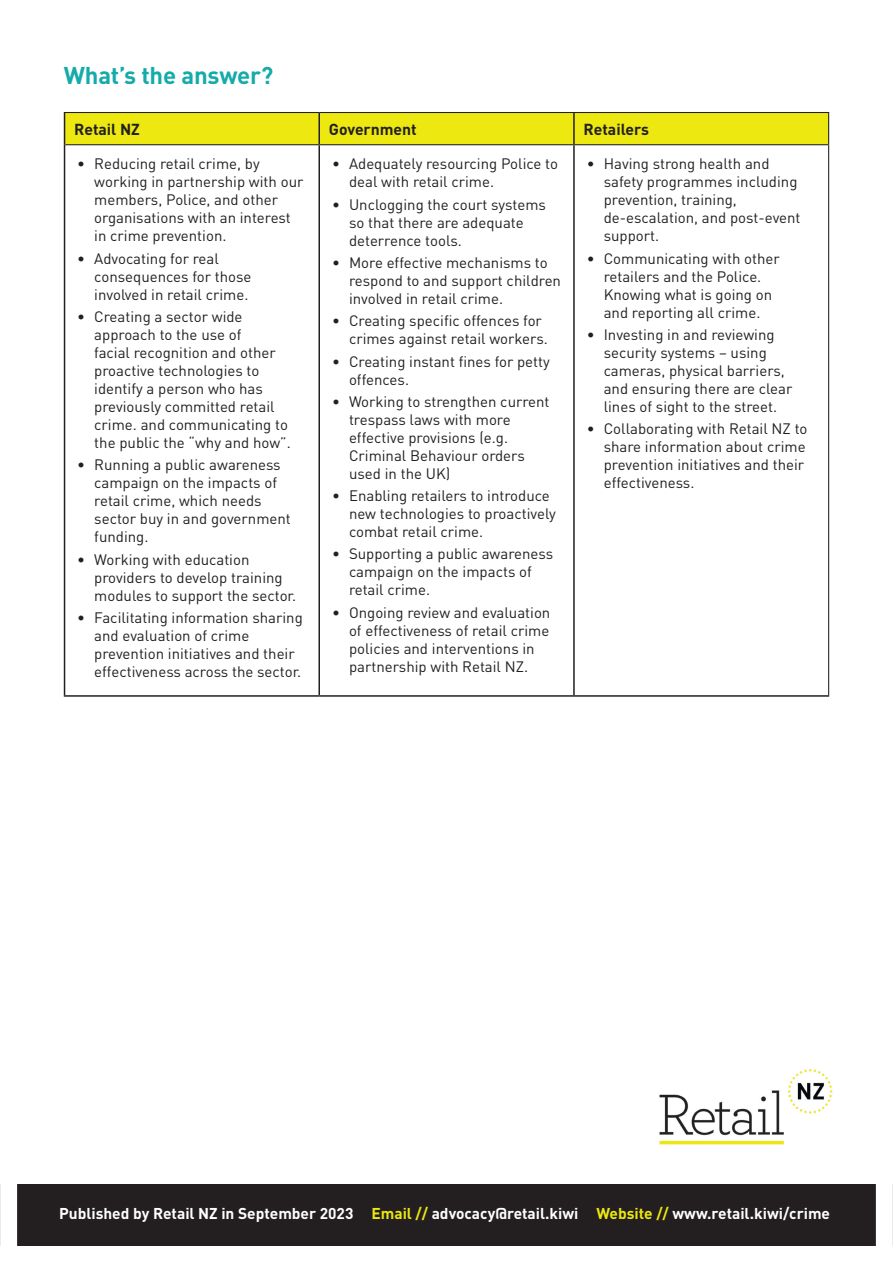
<style>
.page{position:relative;width:893px;height:1263px;background:#fff}
.page>*{position:absolute;margin:0;border:0;box-sizing:border-box;transform-origin:0 0}
.t1{font:700 24px "DIN";letter-spacing:-.01em;color:#15abaa}
.t2{font:700 15.75px "DIN";color:#231f20}
.t3{font:700 15.45px "DIN";color:#fff}
.t4{font:15px/18px "DIN";color:#231f20}
.s1{color:#ece810}
</style>
<div class="page">
<div style="left:65px;top:113px;width:763px;height:31px;background:#ece810"></div>
<hr style="left:64px;top:113px;width:1px;height:32px;background:#231f20">
<hr style="left:318px;top:113px;width:2px;height:31px;background:#231f20">
<hr style="left:573px;top:113px;width:2px;height:31px;background:#231f20">
<hr style="left:64px;top:145px;width:1px;height:550px;background:#231f20">
<hr style="left:318px;top:145px;width:2px;height:550px;background:#231f20">
<hr style="left:573px;top:145px;width:2px;height:550px;background:#231f20">
<hr style="left:64px;top:695px;width:255px;height:2px;background:#231f20">
<hr style="left:319px;top:695px;width:255px;height:2px;background:#231f20">
<hr style="left:574px;top:695px;width:255px;height:2px;background:#231f20">
<hr style="left:828px;top:145px;width:1px;height:550px;background:#231f20">
<hr style="left:64px;top:112px;width:255px;height:1px;background:#231f20">
<hr style="left:319px;top:112px;width:255px;height:1px;background:#231f20">
<hr style="left:574px;top:112px;width:255px;height:1px;background:#231f20">
<hr style="left:828px;top:113px;width:1px;height:31px;background:#231f20">
<hr style="left:65px;top:144px;width:254px;height:1px;background:#231f20">
<hr style="left:319px;top:144px;width:255px;height:1px;background:#231f20">
<hr style="left:574px;top:144px;width:255px;height:1px;background:#231f20">
<div style="left:0;top:1184px;width:893px;height:61px;background:#231f20"></div>
<img style="left:659px;top:1069px;width:174px;height:76px">
<p class="t1" style="left:64px;top:59px;width:211px">What’s the answer?</p>
<p class="t2" style="left:74px;top:119px;width:67px">Retail NZ</p>
<p class="t2" style="left:329px;top:119px;width:90px">Government</p>
<p class="t2" style="left:583px;top:119px;width:67px">Retailers</p>
<p class="t4" style="left:94px;top:155px;width:211px;text-indent:-17px">• Reducing retail crime, by working in partnership with our members, Police, and other organisations with an interest in crime prevention.</p>
<p class="t4" style="left:94px;top:249px;width:159px;text-indent:-17px">• Advocating for real consequences for those involved in retail crime.</p>
<p class="t4" style="left:94px;top:307px;width:198px;text-indent:-17px">• Creating a sector wide approach to the use of<br>facial recognition and other proactive technologies to identify a person who has previously committed retail crime. and communicating to the public the “why and how”.</p>
<p class="t4" style="left:94px;top:456px;width:198px;text-indent:-17px">• Running a public awareness campaign on the impacts of retail crime, which needs sector buy in and government funding.</p>
<p class="t4" style="left:94px;top:550px;width:203px;text-indent:-17px">• Working with education providers to develop training modules to support the sector.</p>
<p class="t4" style="left:94px;top:608px;width:210px;text-indent:-17px">• Facilitating information sharing and evaluation of crime prevention initiatives and their effectiveness across the sector.</p>
<p class="t4" style="left:349px;top:155px;width:211px;text-indent:-17px">• Adequately resourcing Police to deal with retail crime.</p>
<p class="t4" style="left:349px;top:195px;width:199px;text-indent:-17px">• Unclogging the court systems so that there are adequate deterrence tools.</p>
<p class="t4" style="left:349px;top:253px;width:214px;text-indent:-17px">• More effective mechanisms to respond to and support children involved in retail crime.</p>
<p class="t4" style="left:349px;top:312px;width:200px;text-indent:-17px">• Creating specific offences for crimes against retail workers.</p>
<p class="t4" style="left:349px;top:352px;width:202px;text-indent:-17px">• Creating instant fines for petty offences.</p>
<p class="t4" style="left:349px;top:392px;width:202px;text-indent:-17px">• Working to strengthen current trespass laws with more effective provisions (e.g.<br>Criminal Behaviour orders used in the UK)</p>
<p class="t4" style="left:349px;top:486px;width:208px;text-indent:-17px">• Enabling retailers to introduce new technologies to proactively combat retail crime.</p>
<p class="t4" style="left:349px;top:545px;width:206px;text-indent:-17px">• Supporting a public awareness campaign on the impacts of retail crime.</p>
<p class="t4" style="left:349px;top:603px;width:203px;text-indent:-17px">• Ongoing review and evaluation of effectiveness of retail crime policies and interventions in partnership with Retail NZ.</p>
<p class="t4" style="left:604px;top:155px;width:198px;text-indent:-17px">• Having strong health and safety programmes including prevention, training, de-escalation, and post-event support.</p>
<p class="t4" style="left:604px;top:249px;width:178px;text-indent:-17px">• Communicating with other retailers and the Police.<br>Knowing what is going on and reporting all crime.</p>
<p class="t4" style="left:604px;top:325px;width:190px;text-indent:-17px">• Investing in and reviewing security systems – using cameras, physical barriers, and ensuring there are clear lines of sight to the street.</p>
<p class="t4" style="left:604px;top:420px;width:205px;text-indent:-17px">• Collaborating with Retail NZ to share information about crime prevention initiatives and their effectiveness.</p>
<p class="t3" style="left:59px;top:1203px;width:772px">Published by Retail NZ in September 2023 <span class="s1">Email //</span> advocacy@retail.kiwi <span class="s1">Website //</span> www.retail.kiwi/crime</p>
</div>
